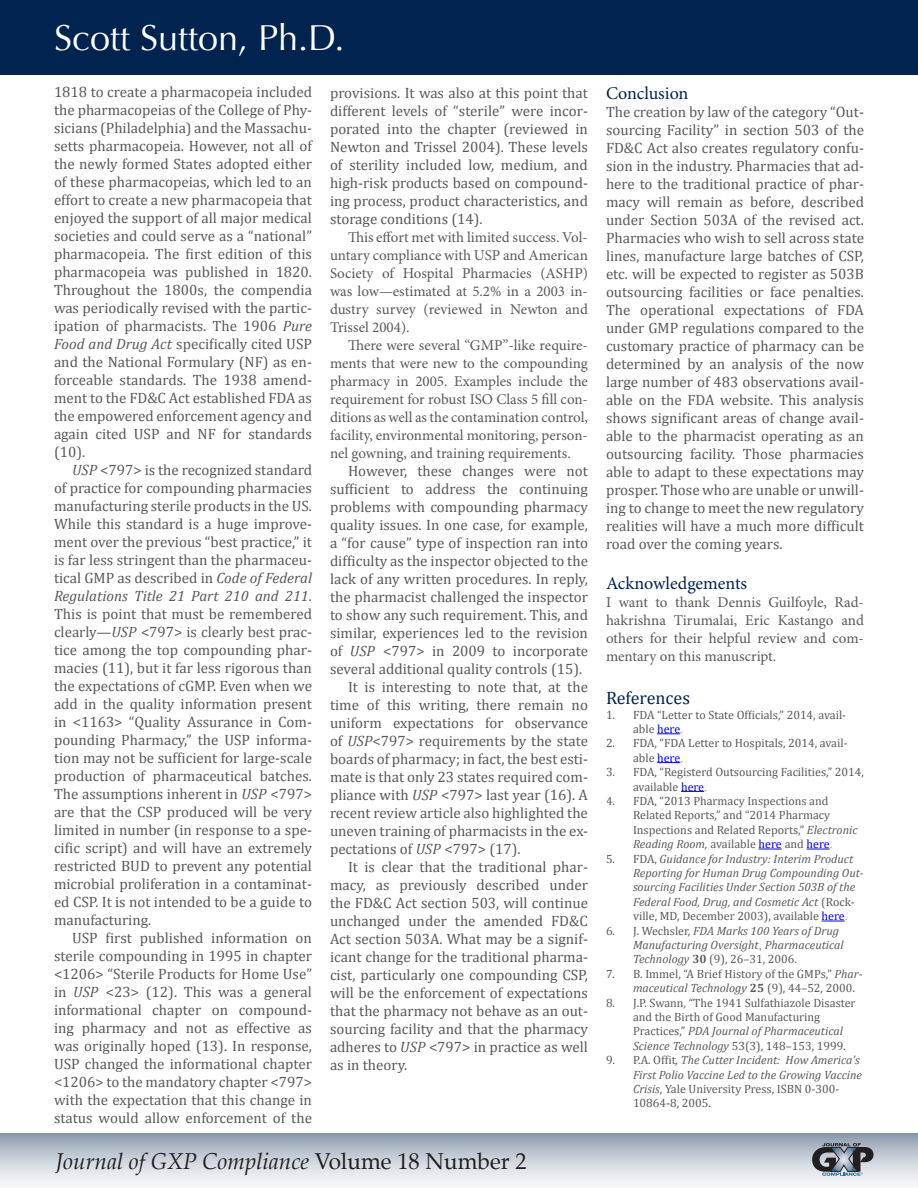
<style>
.page{position:relative;width:918px;height:1188px;background:#fff}
.page>*{position:absolute;margin:0;border:0;box-sizing:border-box;transform-origin:0 0}
.t1{font:36px "Optima";color:#fff}
.t2{font:italic 22.5px "Palatino";color:#231f20}
.GXP_Head{font:18px "Minion Pro";letter-spacing:-.005em;color:#00234f}
.GXP_Head-2{font:18px "Cambria";color:#00234f}
.GXP_Body{font:15px/18px "Cambria";color:#5a5959;text-align:justify}
.GXP_Body-2{font:15px/18px "Minion Pro";color:#5a5959;text-align:justify}
.t3{font:12px/14.4px "Cambria";color:#5a5959}
.t4{font:italic 12px/14.4px "Cambria";color:#5a5959}
.s1{font-style:italic}
.s2{font-style:normal}
.s3{color:#00f}
.s4{font-family:"Times New Roman"}
.s5{font-style:normal;color:#00f}
.s6{font-family:"Times New Roman";font-style:normal}
.s7{font-weight:700;font-style:normal}
.s8{font-weight:700}
</style>
<div class="page">
<div style="left:0;top:0;width:918px;height:75px;background:#00234f"></div>
<div style="left:0;top:1133px;width:918px;height:55px;background:linear-gradient(to bottom,#909fb2,#fff)"></div>
<svg style="left:812px;top:1143px;width:62px;height:33px;background:#787e87"></svg>
<svg style="left:657px;top:733px;width:23px;height:1px"></svg>
<svg style="left:657px;top:762px;width:23px;height:1px"></svg>
<svg style="left:681px;top:791px;width:23px;height:1px"></svg>
<svg style="left:759px;top:849px;width:23px;height:1px"></svg>
<svg style="left:807px;top:849px;width:23px;height:1px"></svg>
<svg style="left:822px;top:921px;width:23px;height:1px"></svg>
<h1 class="t1" style="left:54px;top:17px;width:292px">Scott Sutton, Ph.D.</h1>
<p class="GXP_Body" style="left:54px;top:83px;width:260px">1818 to create a pharmacopeia included the pharmacopeias of the College of Phy&shy;sicians (Philadelphia) and the Massachu&shy;setts pharmacopeia. However, not all of the newly formed States adopted either of these pharmacopeias, which led to an effort to create a new pharmacopeia that enjoyed the support of all major medical societies and could serve as a “national” pharmacopeia. The first edition of this pharmacopeia was published in 1820.<br>Throughout the 1800s, the compendia was periodically revised with the partic&shy;ipation of pharmacists. The 1906 <span class="s1">Pure Food and Drug Act</span> specifically cited USP and the National Formulary (NF) as en&shy;forceable standards. The 1938 amend&shy;ment to the FD&amp;C Act established FDA as the empowered enforcement agency and again cited USP and NF for standards (10).</p>
<p class="GXP_Body" style="left:54px;top:461px;width:260px;text-indent:18px"><span class="s1">USP</span> &lt;797&gt; is the recognized standard of practice for compounding pharmacies manufacturing sterile products in the US.<br>While this standard is a huge improve&shy;ment over the previous “best practice,” it is far less stringent than the pharmaceu&shy;tical GMP as described in <span class="s1">Code of Federal Regulations Title 21 Part 210 and 211</span>.<br>This is point that must be remembered clearly—<span class="s1">USP</span> &lt;797&gt; is clearly best prac&shy;tice among the top compounding phar&shy;macies (11), but it far less rigorous than the expectations of cGMP. Even when we add in the quality information present in &lt;1163&gt; “Quality Assurance in Com&shy;pounding Pharmacy,” the USP informa&shy;tion may not be sufficient for large-scale production of pharmaceutical batches.<br>The assumptions inherent in <span class="s1">USP</span> &lt;797&gt; are that the CSP produced will be very limited in number (in response to a spe&shy;cific script) and will have an extremely restricted BUD to prevent any potential microbial proliferation in a contaminat&shy;ed CSP. It is not intended to be a guide to manufacturing.</p>
<p class="GXP_Body" style="left:54px;top:929px;width:260px;text-indent:18px">USP first published information on sterile compounding in 1995 in chapter &lt;1206&gt; “Sterile Products for Home Use” in <span class="s1">USP</span> &lt;23&gt; (12). This was a general informational chapter on compound&shy;ing pharmacy and not as effective as was originally hoped (13). In response, USP changed the informational chapter &lt;1206&gt; to the mandatory chapter &lt;797&gt; with the expectation that this change in status would allow enforcement of the</p>
<p class="GXP_Body" style="left:330px;top:84px;width:260px">provisions. It was also at this point that different levels of “sterile” were incor&shy;porated into the chapter (reviewed in Newton and Trissel 2004). These levels of sterility included low, medium, and high-risk products based on compound&shy;ing process, product characteristics, and storage conditions (14).</p>
<p class="GXP_Body-2" style="left:330px;top:229px;width:260px;text-indent:18px">This effort met with limited success. Vol&shy;untary compliance with USP and American Society of Hospital Pharmacies (ASHP) was low—estimated at 5.2% in a 2003 in&shy;dustry survey (reviewed in Newton and Trissel 2004).</p>
<p class="GXP_Body-2" style="left:330px;top:337px;width:260px;text-indent:18px">There were several “GMP”-like require&shy;ments that were new to the compounding pharmacy in 2005. Examples include the requirement for robust ISO Class 5 fill con&shy;ditions as well as the contamination control, facility, environmental monitoring, person&shy;nel gowning, and training requirements.</p>
<p class="GXP_Body" style="left:330px;top:462px;width:260px;text-indent:18px">However, these changes were not sufficient to address the continuing problems with compounding pharmacy quality issues. In one case, for example, a “for cause” type of inspection ran into difficulty as the inspector objected to the lack of any written procedures. In reply, the pharmacist challenged the inspector to show any such requirement. This, and similar, experiences led to the revision of <span class="s1">USP</span> &lt;797&gt; in 2009 to incorporate several additional quality controls (15).</p>
<p class="GXP_Body" style="left:330px;top:678px;width:260px;text-indent:18px">It is interesting to note that, at the time of this writing, there remain no uniform expectations for observance of <span class="s1">USP</span>&lt;797&gt; requirements by the state boards of pharmacy; in fact, the best esti&shy;mate is that only 23 states required com&shy;pliance with <span class="s1">USP</span> &lt;797&gt; last year (16). A recent review article also highlighted the uneven training of pharmacists in the ex&shy;pectations of <span class="s1">USP</span> &lt;797&gt; (17).</p>
<p class="GXP_Body" style="left:330px;top:858px;width:260px;text-indent:18px">It is clear that the traditional phar&shy;macy, as previously described under the FD&amp;C Act section 503, will continue unchanged under the amended FD&amp;C Act section 503A. What may be a signif&shy;icant change for the traditional pharma&shy;cist, particularly one compounding CSP, will be the enforcement of expectations that the pharmacy not behave as an out&shy;sourcing facility and that the pharmacy adheres to <span class="s1">USP</span> &lt;797&gt; in practice as well as in theory.</p>
<h2 class="t2" style="left:56px;top:1142px;width:472px">Journal of GXP Compliance <span class="s2">Volume 18 Number 2</span></h2>
<p class="GXP_Head" style="left:606px;top:83px;width:84px">Conclusion</p>
<p class="GXP_Body" style="left:606px;top:103px;width:260px">The creation by law of the category “Out&shy;sourcing Facility” in section 503 of the FD&amp;C Act also creates regulatory confu&shy;sion in the industry. Pharmacies that ad&shy;here to the traditional practice of phar&shy;macy will remain as before, described under Section 503A of the revised act.<br>Pharmacies who wish to sell across state lines, manufacture large batches of CSP, etc. will be expected to register as 503B outsourcing facilities or face penalties.<br>The operational expectations of FDA under GMP regulations compared to the customary practice of pharmacy can be determined by an analysis of the now large number of 483 observations avail&shy;able on the FDA website. This analysis shows significant areas of change avail&shy;able to the pharmacist operating as an outsourcing facility. Those pharmacies able to adapt to these expectations may prosper. Those who are unable or unwill&shy;ing to change to meet the new regulatory realities will have a much more difficult road over the coming years.</p>
<p class="GXP_Head" style="left:606px;top:573px;width:143px">Acknowledgements</p>
<p class="GXP_Body-2" style="left:606px;top:594px;width:260px">I want to thank Dennis Guilfoyle, Rad&shy;hakrishna Tirumalai, Eric Kastango and others for their helpful review and com&shy;mentary on this manuscript.</p>
<p class="GXP_Head-2" style="left:606px;top:688px;width:86px">References</p>
<p class="t3" style="left:633px;top:707px;width:215px;text-indent:-27px">1. FDA “Letter to State Officials,” 2014, avail&shy;able <span class="s3">here</span><span class="s4">.</span></p>
<p class="t3" style="left:633px;top:736px;width:216px;text-indent:-27px">2. FDA, “FDA Letter to Hospitals, 2014, avail&shy;able <span class="s3">here</span><span class="s4">.</span></p>
<p class="t3" style="left:633px;top:765px;width:233px;text-indent:-27px">3. FDA, “Registerd Outsourcing Facilities,” 2014, available <span class="s3">here</span><span class="s4">.</span></p>
<p class="t3" style="left:633px;top:794px;width:226px;text-indent:-27px">4. FDA, “2013 Pharmacy Inspections and Related Reports,” and “2014 Pharmacy Inspections and Related Reports,” <span class="s1">Electronic Reading Room,</span> available <span class="s3">here</span> and <span class="s3">here</span><span class="s4">.</span></p>
<p class="t4" style="left:633px;top:851px;width:232px;text-indent:-27px"><span class="s2">5. FDA,</span> Guidance for Industry: Interim Product Reporting for Human Drug Compounding Out&shy;sourcing Facilities Under Section 503B of the Federal Food, Drug, and Cosmetic Act <span class="s2">(Rock&shy;ville, MD, December 2003), available</span> <span class="s5">here</span><span class="s6">.</span></p>
<p class="t4" style="left:633px;top:923px;width:212px;text-indent:-27px"><span class="s2">6. J. Wechsler,</span> FDA Marks 100 Years of Drug<br>Manufacturing Oversight<span class="s6">,</span> Pharmaceutical<br>Technology <span class="s7">30</span> <span class="s2">(9), 26–31, 2006.</span></p>
<p class="t3" style="left:633px;top:967px;width:231px;text-indent:-27px">7. B. Immel, “A Brief History of the GMPs,” <span class="s1">Phar&shy;maceutical Technology</span> <span class="s8">25</span> (9), 44–52, 2000.</p>
<p class="t3" style="left:633px;top:995px;width:224px;text-indent:-27px">8. J.P. Swann, “The 1941 Sulfathiazole Disaster and the Birth of Good Manufacturing Practices,” <span class="s1">PDA Journal of Pharmaceutical Science Technology</span> 53(3), 148–153, 1999.</p>
<p class="t4" style="left:633px;top:1052px;width:231px;text-indent:-27px"><span class="s2">9. P.A. Offit</span>, The Cutter Incident: How America’s First Polio Vaccine Led to the Growing Vaccine Crisis<span class="s2">, Yale University Press, ISBN 0-300- 10864-8, 2005.</span></p>
</div>
